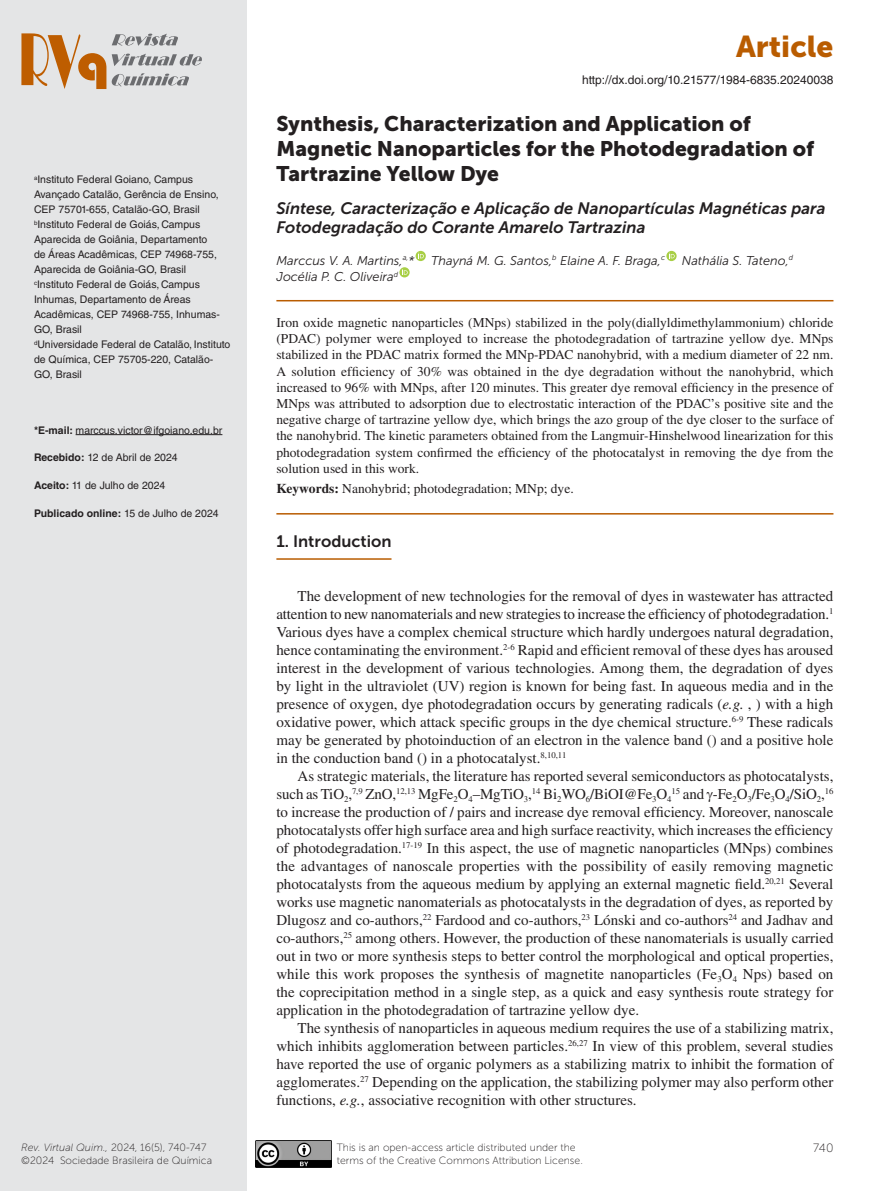
<style>
.page{position:relative;width:893px;height:1191px;background:#fff}
.page>*{position:absolute;margin:0;border:0;box-sizing:border-box;transform-origin:0 0}
.t1{font:30px "Museo Sans 900";color:#b95c00}
.Título{font:21px/25.2px "Museo Sans 900";color:#231f20}
.Título_inglês{font:italic 16.5px/19.8px "Museo Sans 700";color:#231f20}
.Sessão{font:16.5px "Museo Sans 700";color:#231f20}
.t2{font:15px/18px "Times LT Std";color:#231f20;text-align:justify}
.Resumo{font:13.5px/16.2px "Times LT Std";color:#231f20;text-align:justify}
.Keywords{font:13.5px "Times LT Std";color:#231f20}
.Autores{font:italic 12.75px "Museo Sans 300";color:#231f20}
.t3{font:12px "Helvetica LT Std";color:#231f20}
.t4{font:12px "Museo Sans 100";color:#231f20}
.Endereço{font:10.5px/15px "Helvetica LT Std";color:#231f20}
.t5{font:10.5px/12.6px "Museo Sans 100";color:#231f20}
.Endereço-2{font:700 10.5px "Helvetica LT Std";color:#231f20}
.s1{font-weight:700}
.s2{font-weight:400}
.s3{font-style:italic}
</style>
<div class="page">
<div style="left:0;top:0;width:246px;height:1191px;background:#e4e5e6"></div>
<img style="left:255px;top:1140px;width:77px;height:27px">
<svg style="left:21px;top:33px;width:85px;height:56px"></svg>
<svg style="left:112px;top:73px;width:77px;height:13px"></svg>
<svg style="left:112px;top:54px;width:90px;height:12px"></svg>
<svg style="left:112px;top:34px;width:66px;height:12px"></svg>
<hr style="left:76px;top:434px;width:146px;height:1px;background:#231f20">
<hr style="left:276px;top:300px;width:557px;height:1px;background:#b95c00">
<hr style="left:276px;top:513px;width:557px;height:1px;background:#b95c00">
<hr style="left:276px;top:558px;width:115px;height:2px;background:#b95c00">
<svg style="left:416px;top:251px;width:10px;height:10px"></svg>
<svg style="left:418px;top:253px;width:6px;height:5px"></svg>
<svg style="left:666px;top:251px;width:11px;height:10px"></svg>
<svg style="left:669px;top:253px;width:6px;height:5px"></svg>
<div style="left:399px;top:267px;width:11px;height:10px;background:#a8cf45;border-radius:50%"></div>
<svg style="left:402px;top:269px;width:6px;height:6px"></svg>
<p class="Endereço" style="left:34px;top:172px;width:186px"><sup>a</sup>Instituto Federal Goiano, Campus<br>Avançado Catalão, Gerência de Ensino,<br>CEP 75701-655, Catalão-GO, Brasil</p>
<p class="Endereço" style="left:34px;top:217px;width:184px"><sup>b</sup>Instituto Federal de Goiás, Campus Aparecida de Goiânia, Departamento de Áreas Acadêmicas, CEP 74968-755, Aparecida de Goiânia-GO, Brasil</p>
<p class="Endereço" style="left:34px;top:277px;width:187px"><sup>c</sup>Instituto Federal de Goiás, Campus<br>Inhumas, Departamento de Áreas<br>Acadêmicas, CEP 74968-755, Inhumas-<br>GO, Brasil</p>
<p class="Endereço" style="left:34px;top:337px;width:198px"><sup>d</sup>Universidade Federal de Catalão, Instituto de Química, CEP 75705-220, Catalão-<br>GO, Brasil</p>
<p class="Endereço" style="left:34px;top:422px;width:190px"><span class="s1">*E-mail:</span> marccus.victor@ifgoiano.edu.br</p>
<p class="Endereço" style="left:34px;top:450px;width:145px"><span class="s1">Recebido:</span> 12 de Abril de 2024</p>
<p class="Endereço" style="left:34px;top:478px;width:133px"><span class="s1">Aceito:</span> 11 de Julho de 2024</p>
<p class="Endereço-2" style="left:34px;top:507px;width:186px">Publicado online: <span class="s2">15 de Julho de 2024</span></p>
<p class="t5" style="left:21px;top:1141px;width:192px"><span class="s3">Rev. Virtual Quim.,</span> 2024, 16(5), 740-747 ©2024 Sociedade Brasileira de Química</p>
<h1 class="t1" style="left:736px;top:29px;width:99px">Article</h1>
<p class="t3" style="left:582px;top:72px;width:253px">http://dx.doi.org/10.21577/1984-6835.20240038</p>
<p class="Título" style="left:276px;top:111px;width:539px">Synthesis, Characterization and Application of<br>Magnetic Nanoparticles for the Photodegradation of<br>Tartrazine Yellow Dye</p>
<p class="Título_inglês" style="left:276px;top:198px;width:551px">Síntese, Caracterização e Aplicação de Nanopartículas Magnéticas para<br>Fotodegradação do Corante Amarelo Tartrazina</p>
<p class="Autores" style="left:276px;top:253px;width:139px">Marccus V. A. Martins,<sup>a,</sup>*</p>
<p class="Autores" style="left:431px;top:253px;width:236px">Thayná M. G. Santos,<sup>b</sup> Elaine A. F. Braga,<sup>c</sup></p>
<p class="Autores" style="left:682px;top:253px;width:113px">Nathália S. Tateno,<sup>d</sup></p>
<p class="Autores" style="left:276px;top:270px;width:123px">Jocélia P. C. Oliveira<sup>d</sup></p>
<p class="Resumo" style="left:276px;top:314px;width:559px">Iron oxide magnetic nanoparticles (MNps) stabilized in the poly(diallyldimethylammonium) chloride (PDAC) polymer were employed to increase the photodegradation of tartrazine yellow dye. MNps stabilized in the PDAC matrix formed the MNp-PDAC nanohybrid, with a medium diameter of 22 nm.<br>A solution efficiency of 30% was obtained in the dye degradation without the nanohybrid, which increased to 96% with MNps, after 120 minutes. This greater dye removal efficiency in the presence of MNps was attributed to adsorption due to electrostatic interaction of the PDAC’s positive site and the negative charge of tartrazine yellow dye, which brings the azo group of the dye closer to the surface of the nanohybrid. The kinetic parameters obtained from the Langmuir-Hinshelwood linearization for this photodegradation system confirmed the efficiency of the photocatalyst in removing the dye from the solution used in this work.</p>
<p class="Keywords" style="left:276px;top:481px;width:299px"><span class="s1">Keywords:</span> Nanohybrid; photodegradation; MNp; dye.</p>
<p class="Sessão" style="left:276px;top:532px;width:117px">1. Introduction</p>
<p class="t2" style="left:276px;top:587px;width:559px;text-indent:21px">The development of new technologies for the removal of dyes in wastewater has attracted attention to new nanomaterials and new strategies to increase the efficiency of photodegradation.<sup>1<br></sup>Various dyes have a complex chemical structure which hardly undergoes natural degradation, hence contaminating the environment.<sup>2-6</sup> Rapid and efficient removal of these dyes has aroused interest in the development of various technologies. Among them, the degradation of dyes by light in the ultraviolet (UV) region is known for being fast. In aqueous media and in the presence of oxygen, dye photodegradation occurs by generating radicals (<span class="s3">e.g.</span> , ) with a high oxidative power, which attack specific groups in the dye chemical structure.<sup>6-9</sup> These radicals may be generated by photoinduction of an electron in the valence band () and a positive hole in the conduction band () in a photocatalyst.<sup>8,10,11</sup></p>
<p class="t2" style="left:276px;top:767px;width:559px;text-indent:21px">As strategic materials, the literature has reported several semiconductors as photocatalysts, such as TiO<sub>2</sub>,<sup>7,9</sup> ZnO,<sup>12,13</sup> MgFe<sub>2</sub>O<sub>4</sub>–MgTiO<sub>3</sub>,<sup>14</sup> Bi<sub>2</sub>WO<sub>6</sub>/BiOI@Fe<sub>3</sub>O<sub>4</sub><sup>15</sup> and -Fe<sub>2</sub>O<sub>3</sub>/Fe<sub>3</sub>O<sub>4</sub>/SiO<sub>2</sub>,<sup>16 </sup>to increase the production of / pairs and increase dye removal efficiency. Moreover, nanoscale photocatalysts offer high surface area and high surface reactivity, which increases the efficiency of photodegradation.<sup>17-19</sup> In this aspect, the use of magnetic nanoparticles (MNps) combines the advantages of nanoscale properties with the possibility of easily removing magnetic photocatalysts from the aqueous medium by applying an external magnetic field.<sup>20,21</sup> Several works use magnetic nanomaterials as photocatalysts in the degradation of dyes, as reported by Dlugosz and co-authors,<sup>22</sup> Fardood and co-authors,<sup>23</sup> Lónski and co-authors<sup>24</sup> and Jadhav and co-authors,<sup>25</sup> among others. However, the production of these nanomaterials is usually carried out in two or more synthesis steps to better control the morphological and optical properties, while this work proposes the synthesis of magnetite nanoparticles (Fe<sub>3</sub>O<sub>4</sub> Nps) based on the coprecipitation method in a single step, as a quick and easy synthesis route strategy for application in the photodegradation of tartrazine yellow dye.</p>
<p class="t2" style="left:276px;top:1019px;width:559px;text-indent:21px">The synthesis of nanoparticles in aqueous medium requires the use of a stabilizing matrix, which inhibits agglomeration between particles.<sup>26,27</sup> In view of this problem, several studies have reported the use of organic polymers as a stabilizing matrix to inhibit the formation of agglomerates.<sup>27</sup> Depending on the application, the stabilizing polymer may also perform other functions, <span class="s3">e.g.</span>, associative recognition with other structures.</p>
<p class="t5" style="left:337px;top:1141px;width:248px">This is an open-access article distributed under the terms of the Creative Commons Attribution License.</p>
<p class="t4" style="left:813px;top:1141px;width:22px">740</p>
</div>
